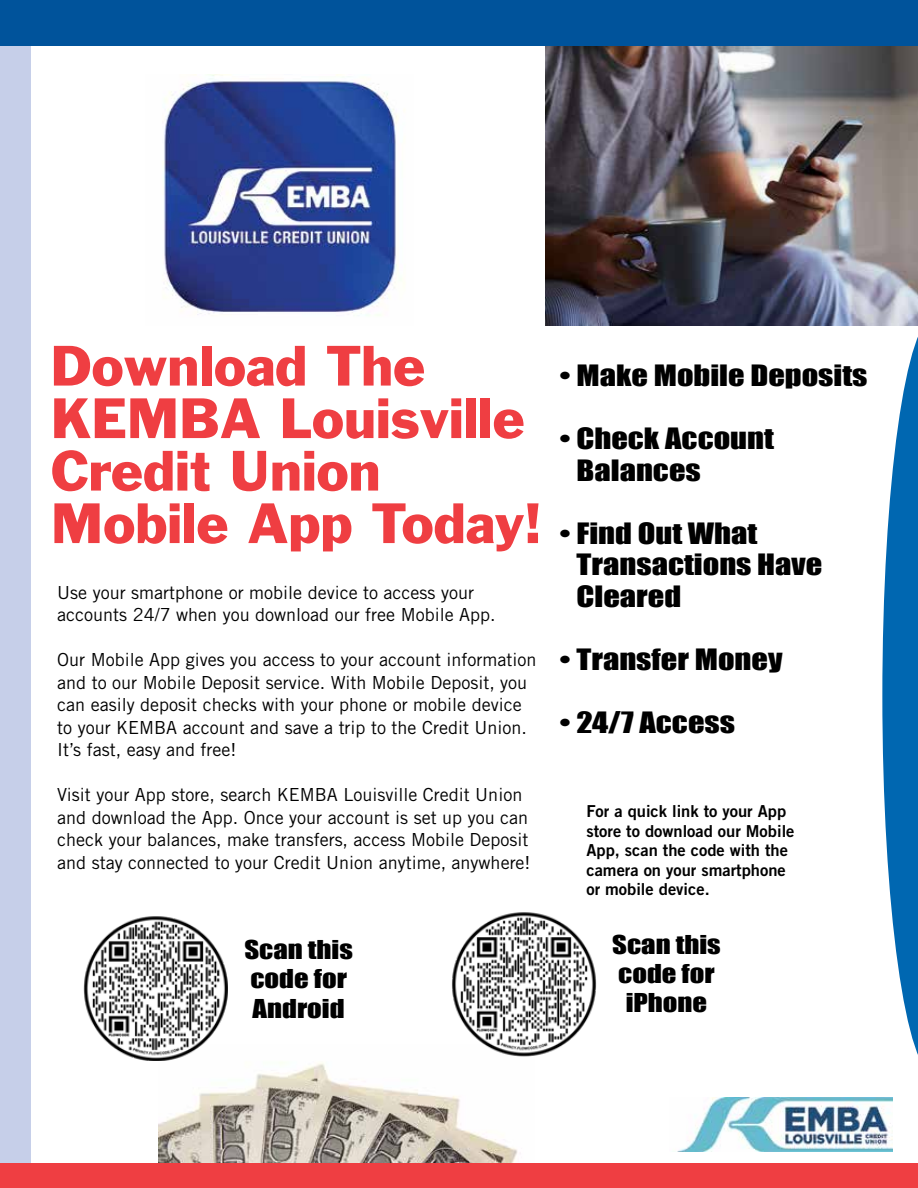
<style>
.page{position:relative;width:918px;height:1188px;background:#fff}
.page>*{position:absolute;margin:0;border:0;box-sizing:border-box;transform-origin:0 0}
.t1{font:52.5px/52.5px "Franklin Gothic";color:#ef3e42}
.t2{font:27px/31.5px "Impact";color:#000;scale:1.2 1}
.t3{font:23.85px/29.4px "Impact";color:#000;scale:1.2 1}
.t4{font:18px/22.5px "Trade Gothic";color:#000}
.t5{font:16.5px/19.5px "Trade Gothic Bold Two";color:#000}
</style>
<div class="page">
<img style="left:159px;top:1060px;width:362px;height:103px">
<svg style="left:882px;top:325px;width:36px;height:730px"></svg>
<img style="left:163px;top:74px;width:242px;height:242px">
<img style="left:677px;top:1097px;width:216px;height:55px">
<img style="left:545px;top:46px;width:373px;height:279px">
<img style="left:83px;top:916px;width:144px;height:144px">
<img style="left:451px;top:912px;width:146px;height:145px">
<div style="left:0;top:0;width:30px;height:1188px;background:#c6cfe9"></div>
<div style="left:0;top:1163px;width:918px;height:25px;background:#ef3e42"></div>
<div style="left:0;top:0;width:918px;height:46px;background:#00539b"></div>
<h2 class="t1" style="left:51px;top:339px;width:492px">Download The<br>KEMBA Louisville<br>Credit Union<br>Mobile App Today!</h2>
<p class="t4" style="left:57px;top:581px;width:440px">Use your smartphone or mobile device to access your accounts 24/7 when you download our free Mobile App.</p>
<p class="t4" style="left:57px;top:649px;width:481px">Our Mobile App gives you access to your account information and to our Mobile Deposit service. With Mobile Deposit, you can easily deposit checks with your phone or mobile device to your KEMBA account and save a trip to the Credit Union.<br>It’s fast, easy and free!</p>
<p class="t4" style="left:57px;top:784px;width:475px">Visit your App store, search KEMBA Louisville Credit Union and download the App. Once your account is set up you can check your balances, make transfers, access Mobile Deposit and stay connected to your Credit Union anytime, anywhere!</p>
<h3 class="t3" style="left:244px;top:934px;width:92px">Scan this code for<br>Android</h3>
<p class="t2" style="left:560px;top:359px;width:258px">• Make Mobile Deposits</p>
<p class="t2" style="left:577px;top:422px;width:166px;text-indent:-17px">• Check Account<br>Balances</p>
<p class="t2" style="left:577px;top:517px;width:206px;text-indent:-17px">• Find Out What<br>Transactions Have<br>Cleared</p>
<p class="t2" style="left:560px;top:643px;width:187px">• Transfer Money</p>
<p class="t2" style="left:560px;top:706px;width:148px">• 24/7 Access</p>
<p class="t5" style="left:586px;top:801px;width:210px">For a quick link to your App store to download our Mobile<br>App, scan the code with the camera on your smartphone or mobile device.</p>
<p class="t3" style="left:612px;top:929px;width:92px;text-align:center">Scan this code for iPhone</p>
</div>
